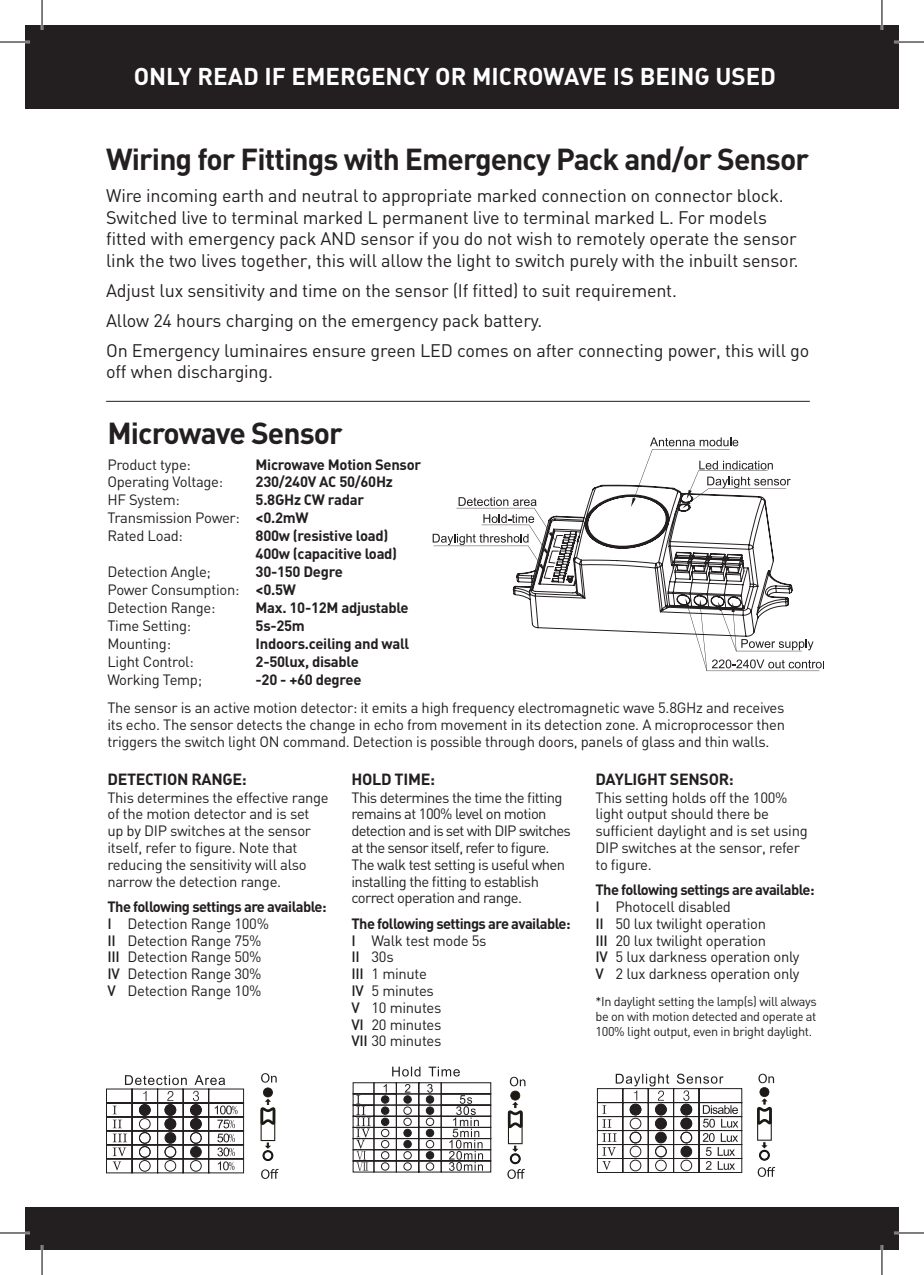
<style>
.page{position:relative;width:924px;height:1275px;background:#fff}
.page>*{position:absolute;margin:0;border:0;box-sizing:border-box;transform-origin:0 0}
.t1{font:700 30px "DIN";letter-spacing:-.03em;color:#231f20}
.t2{font:700 24px "DIN";color:#fff}
.t3{font:18px/21.4px "DIN";letter-spacing:-.01em;color:#231f20}
.t4{font:700 16px "DIN";letter-spacing:-.02em;color:#231f20}
.t5{font:14.8px/16.8px "DIN";letter-spacing:-.02em;color:#231f20}
.t6{font:14.8px/16.8px "DIN";letter-spacing:-.04em;color:#231f20}
.t7{font:700 14.8px/18px "DIN";letter-spacing:-.02em;color:#231f20}
.t8{font:12.6px/15.2px "DIN";letter-spacing:-.03em;color:#231f20;text-align:justify}
.s1{font-weight:700}
.s2{font-weight:500}
</style>
<div class="page">
<hr style="left:106px;top:401px;width:703px;height:1px;background:#231f20">
<svg style="left:432px;top:437px;width:390px;height:234px"></svg>
<svg style="left:106px;top:1075px;width:138px;height:98px"></svg>
<div style="left:262px;top:1150px;width:11px;height:11px;border:2px solid #030303;border-radius:50%"></div>
<svg style="left:260px;top:1073px;width:16px;height:87px"></svg>
<svg style="left:261px;top:1168px;width:17px;height:11px"></svg>
<svg style="left:352px;top:1066px;width:139px;height:107px"></svg>
<svg style="left:507px;top:1076px;width:18px;height:103px"></svg>
<svg style="left:596px;top:1073px;width:146px;height:100px"></svg>
<svg style="left:757px;top:1073px;width:16px;height:87px"></svg>
<svg style="left:757px;top:1166px;width:17px;height:11px"></svg>
<div style="left:25px;top:1207px;width:873px;height:43px;background:#231f20"></div>
<div style="left:25px;top:25px;width:873px;height:84px;background:#231f20"></div>
<hr style="left:0;top:41px;width:30px;height:2px;background:#fff">
<hr style="left:893px;top:41px;width:30px;height:2px;background:#fff">
<hr style="left:0;top:1231px;width:30px;height:3px;background:#fff">
<hr style="left:893px;top:1231px;width:30px;height:3px;background:#fff">
<hr style="left:41px;top:0;width:2px;height:30px;background:#fff">
<hr style="left:41px;top:1245px;width:2px;height:30px;background:#fff">
<hr style="left:880px;top:0;width:2px;height:30px;background:#fff">
<hr style="left:880px;top:1245px;width:2px;height:30px;background:#fff">
<hr style="left:0;top:42px;width:30px;height:1px;background:#000">
<hr style="left:893px;top:42px;width:30px;height:1px;background:#000">
<hr style="left:0;top:1232px;width:30px;height:1px;background:#000">
<hr style="left:893px;top:1232px;width:30px;height:1px;background:#000">
<hr style="left:42px;top:0;width:1px;height:30px;background:#000">
<hr style="left:42px;top:1245px;width:1px;height:30px;background:#000">
<hr style="left:881px;top:0;width:1px;height:30px;background:#000">
<hr style="left:881px;top:1245px;width:1px;height:30px;background:#000">
<h2 class="t2" style="left:134px;top:61px;width:643px">ONLY READ IF EMERGENCY OR MICROWAVE IS BEING USED</h2>
<h1 class="t1" style="left:106px;top:140px;width:704px">Wiring for Fittings with Emergency Pack and/or Sensor</h1>
<p class="t3" style="left:106px;top:185px;width:693px">Wire incoming earth and neutral to appropriate marked connection on connector block.<br>Switched live to terminal marked L permanent live to terminal marked L. For models fitted with emergency pack AND sensor if you do not wish to remotely operate the sensor link the two lives together, this will allow the light to switch purely with the inbuilt sensor.</p>
<p class="t3" style="left:106px;top:275px;width:704px;line-height:30px">Adjust lux sensitivity and time on the sensor (If fitted) to suit requirement.<br>Allow 24 hours charging on the emergency pack battery.<br>On Emergency luminaires ensure green LED comes on after connecting power, this will go</p>
<p class="t3" style="left:106px;top:361px;width:168px">off when discharging.</p>
<h1 class="t1" style="left:107px;top:414px;width:237px">Microwave Sensor</h1>
<p class="t5" style="left:107px;top:455px;width:85px">Product type:</p>
<p class="t7" style="left:255px;top:454px;width:167px">Microwave Motion Sensor</p>
<p class="t5" style="left:107px;top:473px;width:117px">Operating Voltage:</p>
<p class="t7" style="left:255px;top:472px;width:139px">230/240V AC 50/60H z</p>
<p class="t5" style="left:107px;top:491px;width:74px">HF System:</p>
<p class="t5" style="left:107px;top:491px;width:258px;line-height:18px;text-indent:148px"><span class="s1">5.8GHz CW radar<br></span>Transmission Power: <span class="s1">&lt;0.2mW<br></span>Rated Load:</p>
<p class="t7" style="left:255px;top:526px;width:143px">800w (resistive load)<br>400w (capacitive load)</p>
<p class="t5" style="left:107px;top:562px;width:237px;line-height:18px;text-indent:148px"><span class="s1">30-150 Degre<br></span>Power Consumption: <span class="s1">&lt;0.5W<br></span>Detection Range:</p>
<p class="t5" style="left:107px;top:563px;width:105px">Detection Angle;</p>
<p class="t7" style="left:255px;top:598px;width:154px">Max. 10-12M adjustable</p>
<p class="t5" style="left:107px;top:617px;width:85px">Time Setting:</p>
<p class="t7" style="left:255px;top:616px;width:51px">5s-25m</p>
<p class="t5" style="left:107px;top:635px;width:65px">Mounting:</p>
<p class="t7" style="left:255px;top:634px;width:155px">Indoors.ceiling and wall</p>
<p class="t5" style="left:107px;top:653px;width:88px">Light Control:</p>
<p class="t7" style="left:255px;top:652px;width:105px">2-50lux, disable</p>
<p class="t5" style="left:107px;top:671px;width:96px">Working Temp;</p>
<p class="t7" style="left:255px;top:670px;width:107px">-20 - +60 degree</p>
<p class="t5" style="left:107px;top:699px;width:678px;text-align:justify">The sensor is an active motion detector: it emits a high frequency electromagnetic wave 5.8GHz and receives its echo. The sensor detects the change in echo from movement in its detection zone. A microprocessor then triggers the switch light ON command. Detection is possible through doors, panels of glass and thin walls.</p>
<p class="t4" style="left:107px;top:768px;width:20px">Detection</p>
<p class="t4" style="left:191px;top:768px;width:22px">Range</p>
<p class="t4" style="left:242px;top:768px;width:6px">:</p>
<p class="t5" style="left:107px;top:788px;width:223px">This determines the effective range of the motion detector and is set up by DIP switches at the sensor itself, refer to figure. Note that reducing the sensitivity will also narrow the detection range.</p>
<p class="t5" style="left:107px;top:898px;width:220px"><span class="s1">The following settings are available:<br></span><span class="s2">I</span> Detection Range 100%<br><span class="s2">II</span> Detection Range 75%<br><span class="s2">III</span> Detection Range 50%<br><span class="s2">IV</span> Detection Range 30%<br><span class="s2">V</span> Detection Range 10%</p>
<p class="t4" style="left:351px;top:768px;width:11px">Hold</p>
<p class="t4" style="left:394px;top:768px;width:42px">Time:</p>
<p class="t6" style="left:351px;top:788px;width:221px">This determines the time the fitting remains at 100% level on motion detection and is set with DIP switches at the sensor itself, refer to figure.<br>The walk test setting is useful when installing the fitting to establish correct operation and range.</p>
<p class="t5" style="left:351px;top:914px;width:220px"><span class="s1">The following settings are available:<br></span><span class="s2">I</span> Walk test mode 5s<br><span class="s2">II</span> 30s<br><span class="s2">III</span> 1 minute<br><span class="s2">IV</span> 5 minutes<br><span class="s2">V</span> 10 minutes<br><span class="s2">VI</span> 20 minutes<br><span class="s2">VII</span> 30 minutes</p>
<p class="t4" style="left:595px;top:768px;width:20px">Daylig</p>
<p class="t4" style="left:646px;top:768px;width:43px">ht Sensor</p>
<p class="t4" style="left:728px;top:768px;width:6px">:</p>
<p class="t5" style="left:595px;top:788px;width:214px">This setting holds off the 100% light output should there be sufficient daylight and is set using<br>DIP switches at the sensor, refer to figure.</p>
<p class="t5" style="left:595px;top:881px;width:220px"><span class="s1">The following settings are available:<br></span><span class="s2">I</span> Photocell disabled<br><span class="s2">II</span> 50 lux twilight operation<br><span class="s2">III</span> 20 lux twilight operation<br><span class="s2">IV</span> 5 lux darkness operation only<br><span class="s2">V</span> 2 lux darkness operation only</p>
<p class="t8" style="left:595px;top:993px;width:223px">*In daylight setting the lamp(s) will always be on with motion detected and operate at 100% light output, even in bright daylight.</p>
</div>
